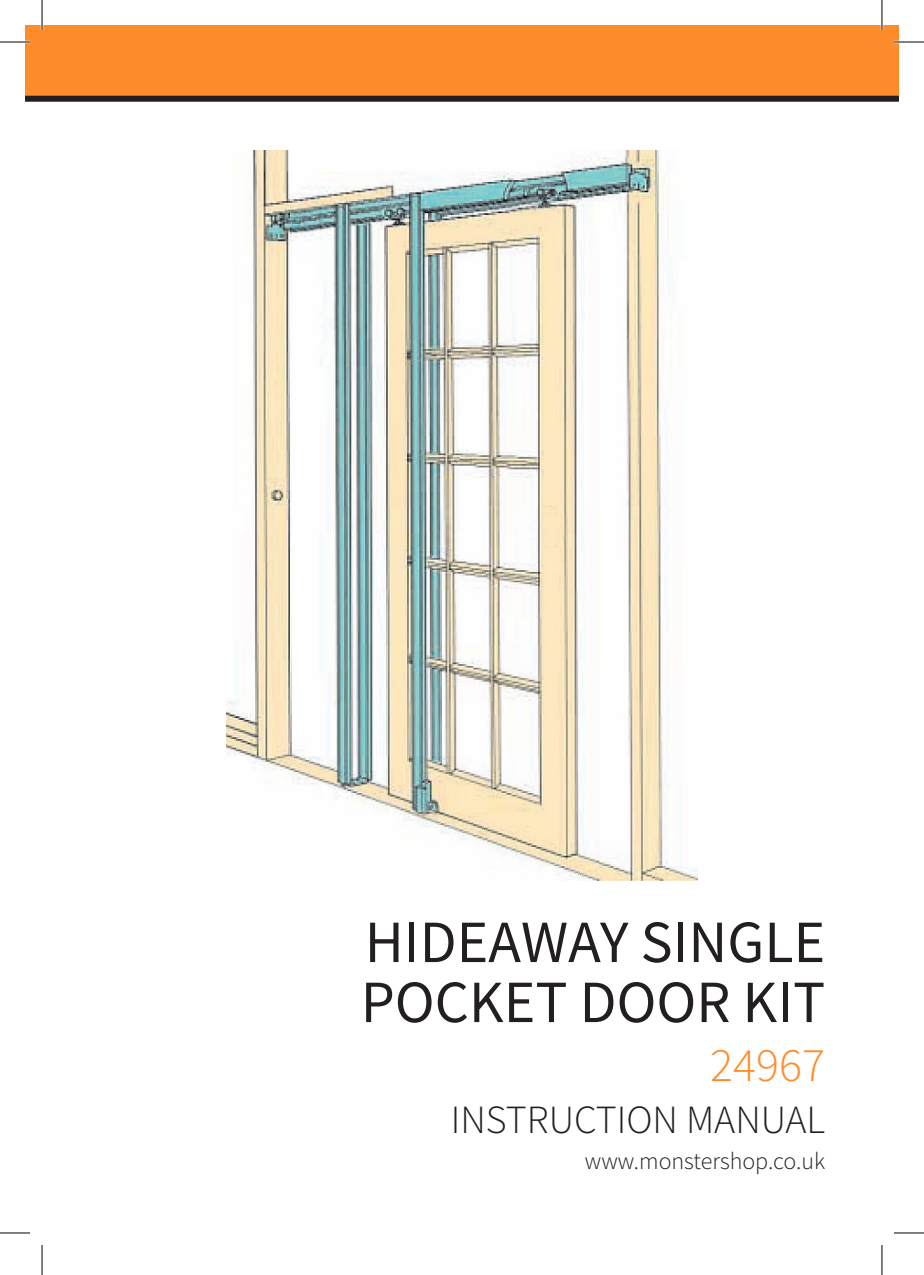
<style>
.page{position:relative;width:924px;height:1275px;background:#fff}
.page>*{position:absolute;margin:0;border:0;box-sizing:border-box;transform-origin:0 0}
.t1{font:60px "Source Sans Pro";color:#231f20}
.t2{font:300 48px "Source Sans Pro";color:#ff8c2b}
.t3{font:300 40px "Source Sans Pro";color:#231f20}
.t4{font:300 24px "Source Sans Pro";color:#231f20}
</style>
<div class="page">
<img style="left:226px;top:150px;width:471px;height:731px">
<div style="left:25px;top:25px;width:873px;height:74px;background:#ff8c2b"></div>
<div style="left:25px;top:96px;width:873px;height:6px;background:#231f20"></div>
<hr style="left:0;top:41px;width:30px;height:2px;background:#fff">
<hr style="left:893px;top:41px;width:30px;height:2px;background:#fff">
<hr style="left:41px;top:0;width:2px;height:30px;background:#fff">
<hr style="left:880px;top:0;width:2px;height:30px;background:#fff">
<hr style="left:0;top:42px;width:30px;height:1px;background:#000">
<hr style="left:893px;top:42px;width:30px;height:1px;background:#000">
<hr style="left:0;top:1232px;width:30px;height:1px;background:#000">
<hr style="left:893px;top:1232px;width:30px;height:1px;background:#000">
<hr style="left:42px;top:0;width:1px;height:30px;background:#000">
<hr style="left:42px;top:1245px;width:1px;height:30px;background:#000">
<hr style="left:881px;top:0;width:1px;height:30px;background:#000">
<hr style="left:881px;top:1245px;width:1px;height:30px;background:#000">
<p class="t1" style="left:364px;top:904px;width:462px">HIDEAWAY SINGLE</p>
<p class="t1" style="left:360px;top:964px;width:465px">POCKET DOOR KIT</p>
<p class="t2" style="left:709px;top:1035px;width:116px">24967</p>
<p class="t3" style="left:450px;top:1095px;width:375px">INSTRUCTION MANUAL</p>
<p class="t4" style="left:584px;top:1145px;width:242px">www.monstershop.co.uk</p>
</div>
